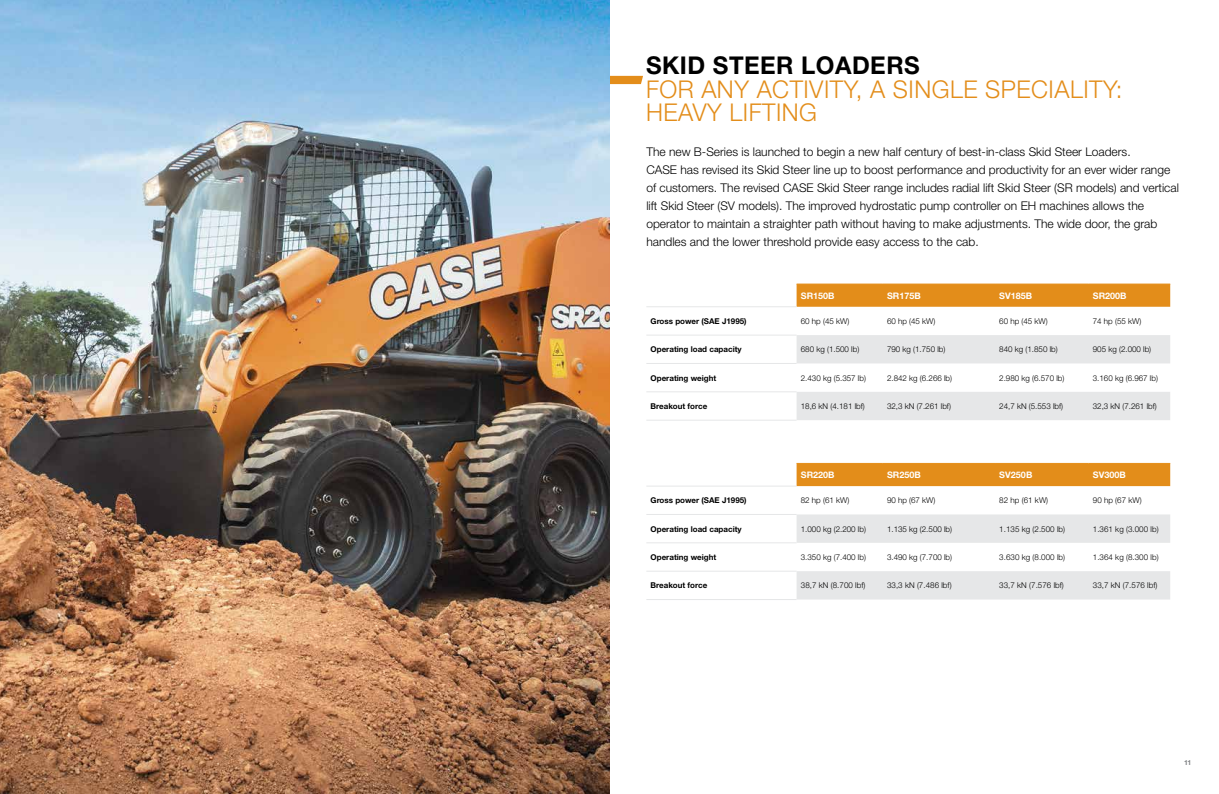
<style>
.page{position:relative;width:1219px;height:794px;background:#fff}
.page>*{position:absolute;margin:0;border:0;box-sizing:border-box;transform-origin:0 0}
.t1{font:300 24.5px/23.3px "Helvetica Neue LT Std";letter-spacing:.02em;color:#e38d1a}
.t2{font:700 24.5px "Helvetica Neue LT Std";letter-spacing:.02em;color:#000}
.t3{font:300 12px/18px "Helvetica Neue LT Std";color:#000}
.t4{font:700 9px "Helvetica Neue LT Std";color:#fff}
.t5{font:300 8px "Helvetica Neue LT Std";color:#000}
.t6{font:700 8px "Helvetica Neue LT Std";color:#000}
.t7{font:700 7px "Helvetica Neue LT Std";color:#808285}
</style>
<div class="page">
<svg style="left:609px;top:76px;width:34px;height:8px"></svg>
<img style="left:0;top:0;width:609px;height:794px">
<div style="left:797px;top:284px;width:373px;height:23px;background:#e38d1a"></div>
<svg style="left:797px;top:335px;width:373px;height:85px"></svg>
<hr style="left:646px;top:306px;width:151px;height:1px;background:#e6e7e8">
<hr style="left:646px;top:335px;width:151px;height:1px;background:#e6e7e8">
<hr style="left:646px;top:363px;width:151px;height:1px;background:#e6e7e8">
<hr style="left:646px;top:391px;width:151px;height:1px;background:#e6e7e8">
<hr style="left:646px;top:420px;width:151px;height:1px;background:#e6e7e8">
<hr style="left:797px;top:283px;width:86px;height:1px;background:#e58e1a">
<hr style="left:883px;top:283px;width:112px;height:1px;background:#e58e1a">
<hr style="left:995px;top:283px;width:94px;height:1px;background:#e58e1a">
<hr style="left:1089px;top:283px;width:81px;height:1px;background:#e58e1a">
<div style="left:797px;top:464px;width:373px;height:22px;background:#e38d1a"></div>
<svg style="left:797px;top:514px;width:373px;height:85px"></svg>
<hr style="left:646px;top:486px;width:151px;height:1px;background:#e6e7e8">
<hr style="left:646px;top:514px;width:151px;height:1px;background:#e6e7e8">
<hr style="left:646px;top:542px;width:151px;height:1px;background:#e6e7e8">
<hr style="left:646px;top:571px;width:151px;height:1px;background:#e6e7e8">
<hr style="left:646px;top:599px;width:151px;height:1px;background:#e6e7e8">
<hr style="left:797px;top:463px;width:86px;height:1px;background:#e58e1a">
<hr style="left:883px;top:463px;width:112px;height:1px;background:#e58e1a">
<hr style="left:995px;top:463px;width:94px;height:1px;background:#e58e1a">
<hr style="left:1089px;top:463px;width:81px;height:1px;background:#e58e1a">
<h1 class="t2" style="left:646px;top:50px;width:275px">SKID STEER LOADERS</h1>
<h1 class="t1" style="left:646px;top:77px;width:478px">FOR ANY ACTIVITY, A SINGLE SPECIALITY:<br>HEAVY LIFTING</h1>
<p class="t3" style="left:646px;top:142px;width:534px">The new B-Series is launched to begin a new half century of best-in-class Skid Steer Loaders.<br>CASE has revised its Skid Steer line up to boost performance and productivity for an ever wider range of customers. The revised CASE Skid Steer range includes radial lift Skid Steer (SR models) and vertical lift Skid Steer (SV models). The improved hydrostatic pump controller on EH machines allows the operator to maintain a straighter path without having to make adjustments. The wide door, the grab handles and the lower threshold provide easy access to the cab.</p>
<p class="t4" style="left:801px;top:290px;width:35px">SR150B</p>
<p class="t4" style="left:887px;top:290px;width:35px">SR175B</p>
<p class="t4" style="left:999px;top:290px;width:34px">SV185B</p>
<p class="t4" style="left:1093px;top:290px;width:35px">SR200B</p>
<p class="t6" style="left:651px;top:316px;width:98px">Gross power (SAE J1995)</p>
<p class="t5" style="left:801px;top:316px;width:50px">60 hp (45 kW)</p>
<p class="t5" style="left:887px;top:316px;width:50px">60 hp (45 kW)</p>
<p class="t5" style="left:999px;top:316px;width:50px">60 hp (45 kW)</p>
<p class="t5" style="left:1093px;top:316px;width:50px">74 hp (55 kW)</p>
<p class="t6" style="left:651px;top:344px;width:93px">Operating load capacity</p>
<p class="t5" style="left:801px;top:344px;width:60px">680 kg (1.500 lb)</p>
<p class="t5" style="left:887px;top:344px;width:60px">790 kg (1.750 lb)</p>
<p class="t5" style="left:999px;top:344px;width:60px">840 kg (1.850 lb)</p>
<p class="t5" style="left:1093px;top:344px;width:60px">905 kg (2.000 lb)</p>
<p class="t6" style="left:651px;top:373px;width:67px">Operating weight</p>
<p class="t5" style="left:801px;top:373px;width:67px">2.430 kg (5.357 lb)</p>
<p class="t5" style="left:887px;top:373px;width:67px">2.842 kg (6.266 lb)</p>
<p class="t5" style="left:999px;top:373px;width:67px">2.980 kg (6.570 lb)</p>
<p class="t5" style="left:1093px;top:373px;width:67px">3.160 kg (6.967 lb)</p>
<p class="t6" style="left:651px;top:401px;width:58px">Breakout force</p>
<p class="t5" style="left:801px;top:401px;width:65px">18,6 kN (4.181 lbf)</p>
<p class="t5" style="left:887px;top:401px;width:65px">32,3 kN (7.261 lbf)</p>
<p class="t5" style="left:999px;top:401px;width:65px">24,7 kN (5.553 lbf)</p>
<p class="t5" style="left:1093px;top:401px;width:65px">32,3 kN (7.261 lbf)</p>
<p class="t4" style="left:801px;top:469px;width:35px">SR220B</p>
<p class="t4" style="left:887px;top:469px;width:35px">SR250B</p>
<p class="t4" style="left:999px;top:469px;width:35px">SV250B</p>
<p class="t4" style="left:1093px;top:469px;width:35px">SV300B</p>
<p class="t6" style="left:651px;top:495px;width:98px">Gross power (SAE J1995)</p>
<p class="t5" style="left:801px;top:495px;width:50px">82 hp (61 kW)</p>
<p class="t5" style="left:887px;top:495px;width:50px">90 hp (67 kW)</p>
<p class="t5" style="left:999px;top:495px;width:50px">82 hp (61 kW)</p>
<p class="t5" style="left:1093px;top:495px;width:50px">90 hp (67 kW)</p>
<p class="t6" style="left:651px;top:524px;width:93px">Operating load capacity</p>
<p class="t5" style="left:801px;top:524px;width:67px">1.000 kg (2.200 lb)</p>
<p class="t5" style="left:887px;top:524px;width:67px">1.135 kg (2.500 lb)</p>
<p class="t5" style="left:999px;top:524px;width:67px">1.135 kg (2.500 lb)</p>
<p class="t5" style="left:1093px;top:524px;width:67px">1.361 kg (3.000 lb)</p>
<p class="t6" style="left:651px;top:552px;width:67px">Operating weight</p>
<p class="t5" style="left:801px;top:552px;width:67px">3.350 kg (7.400 lb)</p>
<p class="t5" style="left:887px;top:552px;width:67px">3.490 kg (7.700 lb)</p>
<p class="t5" style="left:999px;top:552px;width:67px">3.630 kg (8.000 lb)</p>
<p class="t5" style="left:1093px;top:552px;width:67px">1.364 kg (8.300 lb)</p>
<p class="t6" style="left:651px;top:580px;width:58px">Breakout force</p>
<p class="t5" style="left:801px;top:580px;width:66px">38,7 kN (8.700 lbf)</p>
<p class="t5" style="left:887px;top:580px;width:66px">33,3 kN (7.486 lbf)</p>
<p class="t5" style="left:999px;top:580px;width:66px">33,7 kN (7.576 lbf)</p>
<p class="t5" style="left:1093px;top:580px;width:66px">33,7 kN (7.576 lbf)</p>
<p class="t7" style="left:1184px;top:758px;width:9px">11</p>
</div>
